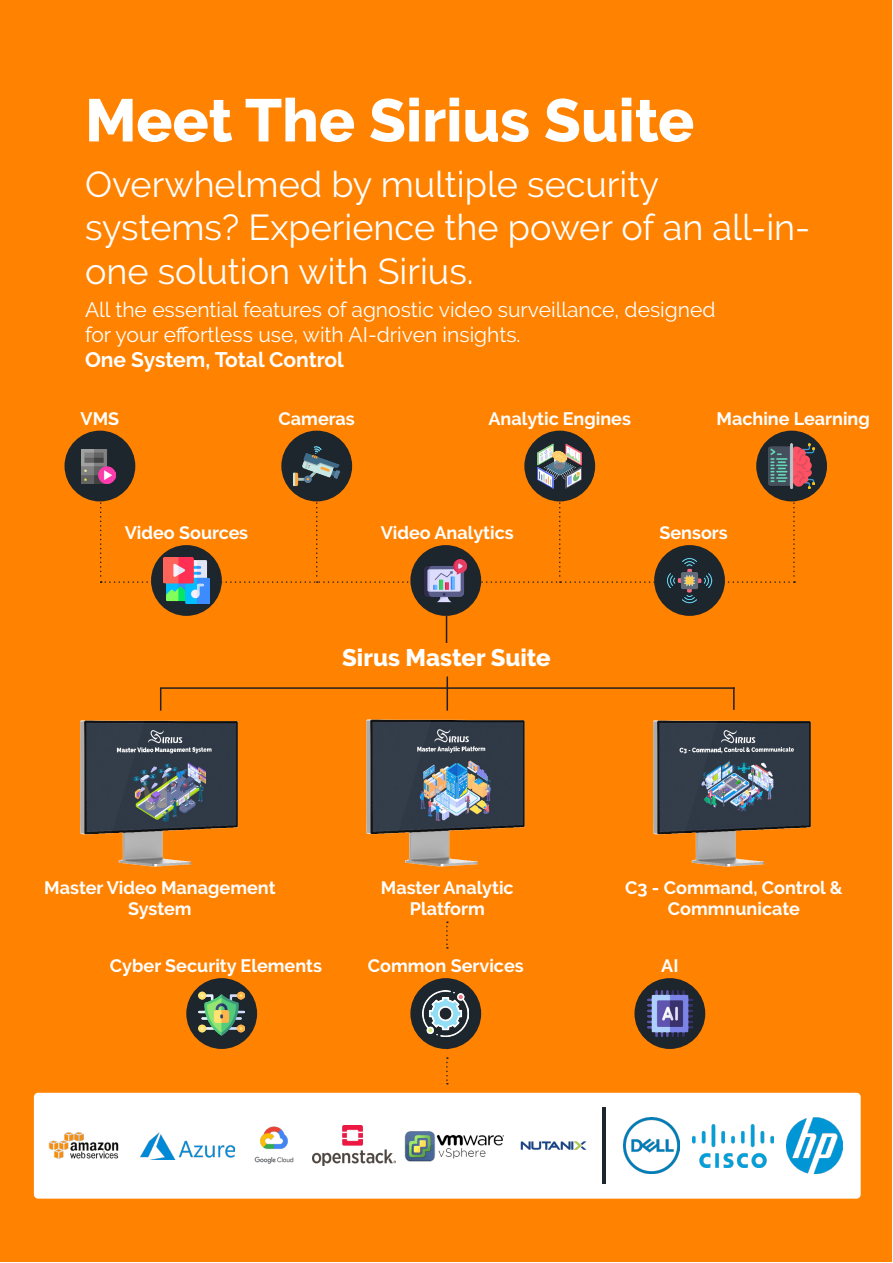
<style>
.page{position:relative;width:893px;height:1263px;background:#fff}
.page>*{position:absolute;margin:0;border:0;box-sizing:border-box;transform-origin:0 0}
.t1{font:800 60px "Raleway";color:#fff}
.t2{font:36px/43.2px "Raleway";color:#fff}
.t3{font:800 24px "Raleway";color:#fff}
.t4{font:21px/25.2px "Raleway";color:#fff}
.qwe{font:700 18px/21.6px "Raleway";color:#fff;text-align:center}
.s1{font-weight:700}
</style>
<div class="page">
<div style="left:1px;top:1px;width:891px;height:1261px;background:#ff8200"></div>
<div style="left:34px;top:1093px;width:827px;height:105px;background:#fff;border-radius:4px"></div>
<svg style="left:446px;top:921px;width:2px;height:27px"></svg>
<svg style="left:446px;top:1057px;width:2px;height:27px"></svg>
<img style="left:366px;top:710px;width:159px;height:157px">
<img style="left:653px;top:720px;width:158px;height:147px">
<img style="left:80px;top:720px;width:158px;height:147px">
<hr style="left:447px;top:676px;width:1px;height:35px;background:#231f20">
<hr style="left:733px;top:687px;width:2px;height:23px;background:#231f20">
<svg style="left:160px;top:689px;width:1px;height:22px"></svg>
<hr style="left:160px;top:687px;width:575px;height:2px;background:#231f20">
<svg style="left:446px;top:616px;width:1px;height:27px"></svg>
<div style="left:186px;top:978px;width:71px;height:71px;background:#1d252d;border-radius:50%"></div>
<img style="left:199px;top:991px;width:46px;height:45px">
<div style="left:410px;top:978px;width:71px;height:71px;background:#1d252d;border-radius:50%"></div>
<img style="left:423px;top:991px;width:46px;height:45px">
<div style="left:634px;top:978px;width:71px;height:71px;background:#1d252d;border-radius:50%"></div>
<img style="left:647px;top:991px;width:46px;height:45px">
<div style="left:65px;top:431px;width:70px;height:70px;background:#1d252d;border-radius:50%"></div>
<img style="left:81px;top:449px;width:34px;height:34px">
<div style="left:281px;top:431px;width:71px;height:70px;background:#1d252d;border-radius:50%"></div>
<img style="left:294px;top:446px;width:46px;height:41px">
<div style="left:524px;top:431px;width:71px;height:70px;background:#1d252d;border-radius:50%"></div>
<img style="left:537px;top:443px;width:45px;height:46px">
<div style="left:410px;top:545px;width:71px;height:71px;background:#1d252d;border-radius:50%"></div>
<img style="left:424px;top:583px;width:40px;height:20px">
<div style="left:654px;top:545px;width:71px;height:71px;background:#1d252d;border-radius:50%"></div>
<img style="left:667px;top:583px;width:45px;height:20px">
<div style="left:151px;top:545px;width:71px;height:71px;background:#1d252d;border-radius:50%"></div>
<img style="left:164px;top:583px;width:45px;height:20px">
<svg style="left:100px;top:493px;width:695px;height:90px"></svg>
<div style="left:756px;top:431px;width:71px;height:70px;background:#1d252d;border-radius:50%"></div>
<img style="left:769px;top:443px;width:45px;height:46px">
<img style="left:786px;top:1117px;width:56px;height:57px">
<img style="left:254px;top:1126px;width:40px;height:38px">
<img style="left:692px;top:1124px;width:81px;height:43px">
<img style="left:623px;top:1118px;width:56px;height:56px">
<img style="left:141px;top:1132px;width:94px;height:27px">
<img style="left:520px;top:1141px;width:67px;height:9px">
<img style="left:313px;top:1126px;width:82px;height:39px">
<img style="left:404px;top:1131px;width:99px;height:31px">
<img style="left:48px;top:1132px;width:71px;height:27px">
<hr style="left:602px;top:1107px;width:3px;height:77px;background:#1d252d">
<p class="t1" style="left:85px;top:86px;width:611px">Meet The Sirius Suite</p>
<p class="t2" style="left:85px;top:163px;width:727px">Overwhelmed by multiple security systems? Experience the power of an all-in&shy;one solution with Sirius.</p>
<p class="t4" style="left:85px;top:296px;width:632px">All the essential features of agnostic video surveillance, designed for your effortless use, with AI-driven insights.<br><span class="s1">One System, Total Control</span></p>
<p class="qwe" style="left:81px;top:408px;width:40px">VMS</p>
<p class="qwe" style="left:279px;top:408px;width:78px">Cameras</p>
<p class="qwe" style="left:488px;top:408px;width:144px">Analytic Engines</p>
<p class="qwe" style="left:716px;top:408px;width:155px">Machine Learning</p>
<p class="qwe" style="left:125px;top:522px;width:125px">Video Sources</p>
<p class="qwe" style="left:381px;top:522px;width:135px">Video Analytics</p>
<p class="qwe" style="left:659px;top:522px;width:70px">Sensors</p>
<p class="t3" style="left:342px;top:643px;width:210px">Sirus Master Suite</p>
<p class="qwe" style="left:44px;top:876px;width:233px">Master Video Management<br>System</p>
<p class="qwe" style="left:110px;top:955px;width:214px">Cyber Security Elements</p>
<p class="qwe" style="left:368px;top:955px;width:157px">Common Services</p>
<p class="qwe" style="left:661px;top:955px;width:19px">AI</p>
<p class="qwe" style="left:381px;top:876px;width:134px">Master Analytic</p>
<p class="qwe" style="left:410px;top:898px;width:76px">Platform</p>
<p class="qwe" style="left:625px;top:876px;width:219px">C3 - Command, Control &amp;<br>Commnunicate</p>
</div>
